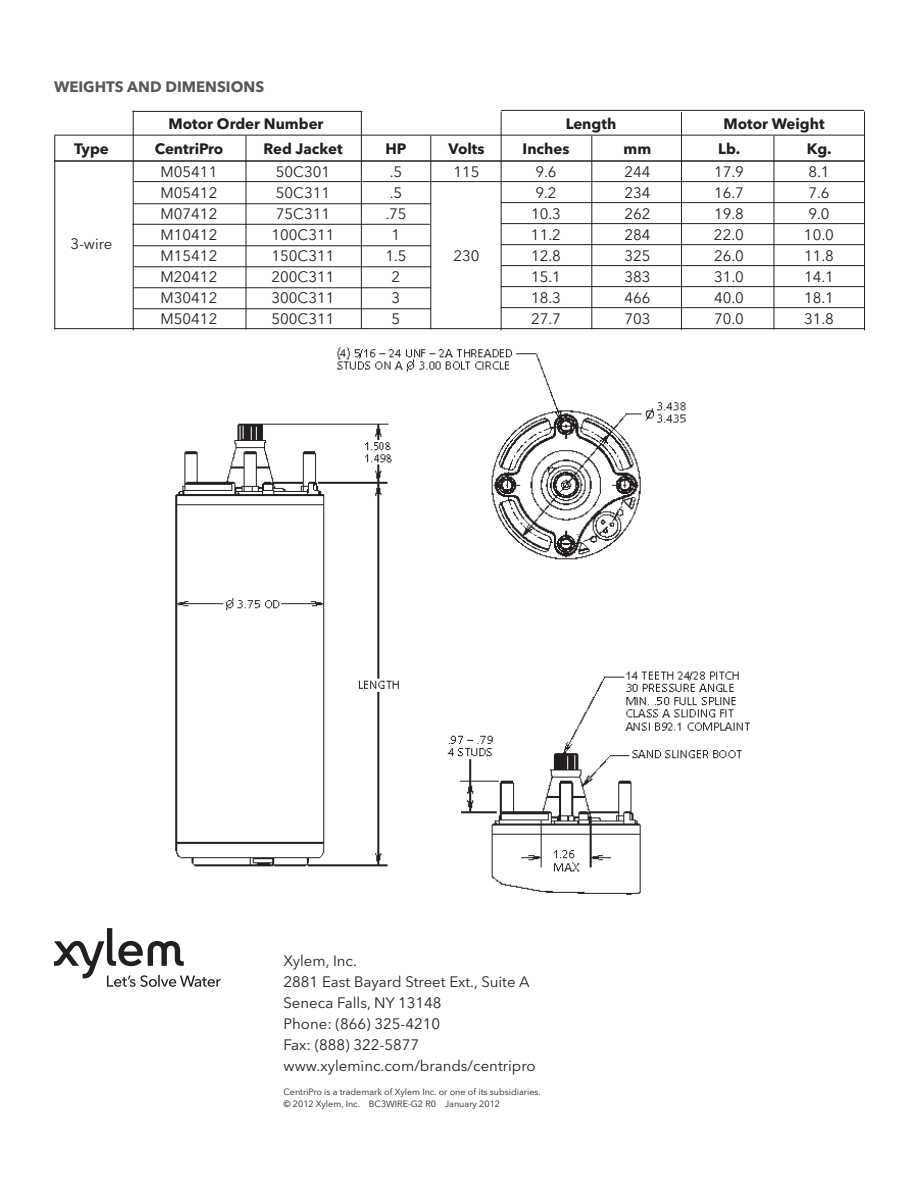
<style>
.page{position:relative;width:918px;height:1188px;background:#fff}
.page>*{position:absolute;margin:0;border:0;box-sizing:border-box;transform-origin:0 0}
.address{font:15px/21px "Avenir Next LT Pro";color:#231f20}
.t1{font:700 15px "Avenir Next LT Pro";color:#231f20}
.t2{font:700 15px "Avenir Next LT Pro";color:#57585a}
.legal_copy{font:9px "Avenir Next LT Pro";color:#231f20}
</style>
<div class="page">
<hr style="left:133px;top:203px;width:298px;height:1px;background:#231f20">
<hr style="left:133px;top:245px;width:298px;height:1px;background:#231f20">
<hr style="left:133px;top:266px;width:298px;height:1px;background:#231f20">
<hr style="left:133px;top:287px;width:298px;height:1px;background:#231f20">
<hr style="left:133px;top:308px;width:298px;height:1px;background:#231f20">
<img style="left:175px;top:347px;width:575px;height:548px">
<hr style="left:501px;top:110px;width:363px;height:1px;background:#231f20">
<hr style="left:54px;top:135px;width:810px;height:1px;background:#231f20">
<hr style="left:54px;top:160px;width:810px;height:2px;background:#231f20">
<hr style="left:134px;top:181px;width:730px;height:1px;background:#231f20">
<hr style="left:501px;top:202px;width:363px;height:1px;background:#231f20">
<hr style="left:501px;top:223px;width:363px;height:1px;background:#231f20">
<hr style="left:501px;top:244px;width:363px;height:1px;background:#231f20">
<hr style="left:501px;top:265px;width:363px;height:1px;background:#231f20">
<hr style="left:501px;top:286px;width:363px;height:1px;background:#231f20">
<hr style="left:501px;top:307px;width:363px;height:1px;background:#231f20">
<hr style="left:54px;top:328px;width:810px;height:1px;background:#231f20">
<hr style="left:54px;top:136px;width:1px;height:193px;background:#231f20">
<hr style="left:246px;top:136px;width:1px;height:193px;background:#231f20">
<hr style="left:430px;top:136px;width:1px;height:193px;background:#231f20">
<hr style="left:591px;top:136px;width:1px;height:193px;background:#231f20">
<hr style="left:774px;top:136px;width:1px;height:193px;background:#231f20">
<hr style="left:501px;top:112px;width:1px;height:218px;background:#231f20">
<hr style="left:133px;top:111px;width:1px;height:219px;background:#231f20">
<hr style="left:361px;top:112px;width:1px;height:216px;background:#231f20">
<hr style="left:864px;top:112px;width:1px;height:218px;background:#231f20">
<hr style="left:681px;top:112px;width:1px;height:218px;background:#231f20">
<hr style="left:132px;top:111px;width:230px;height:1px;background:#231f20">
<hr style="left:132px;top:224px;width:298px;height:1px;background:#231f20">
<svg style="left:54px;top:928px;width:167px;height:59px"></svg>
<p class="t2" style="left:54px;top:78px;width:212px">WEIGHTS AND DIMENSIONS</p>
<p class="t1" style="left:168px;top:114px;width:157px">Motor Order Number</p>
<p class="t1" style="left:566px;top:114px;width:52px">Length</p>
<p class="t1" style="left:723px;top:114px;width:103px">Motor Weight</p>
<p class="t1" style="left:74px;top:140px;width:36px">Type</p>
<p class="t1" style="left:155px;top:140px;width:70px">CentriPro</p>
<p class="t1" style="left:263px;top:140px;width:81px">Red Jacket</p>
<p class="t1" style="left:385px;top:140px;width:23px">HP</p>
<p class="t1" style="left:448px;top:140px;width:38px">Volts</p>
<p class="t1" style="left:523px;top:140px;width:48px">Inches</p>
<p class="t1" style="left:624px;top:140px;width:29px">mm</p>
<p class="t1" style="left:718px;top:140px;width:24px">Lb.</p>
<p class="t1" style="left:807px;top:140px;width:27px">Kg.</p>
<p class="address" style="left:161px;top:161px;width:58px">M05411</p>
<p class="address" style="left:276px;top:161px;width:56px">50C301</p>
<p class="address" style="left:390px;top:161px;width:14px">.5</p>
<p class="address" style="left:453px;top:161px;width:28px">115</p>
<p class="address" style="left:535px;top:161px;width:23px">9.6</p>
<p class="address" style="left:624px;top:161px;width:28px">244</p>
<p class="address" style="left:714px;top:161px;width:32px">17.9</p>
<p class="address" style="left:808px;top:161px;width:23px">8.1</p>
<p class="address" style="left:161px;top:182px;width:58px">M05412</p>
<p class="address" style="left:276px;top:182px;width:56px">50C311</p>
<p class="address" style="left:390px;top:182px;width:14px">.5</p>
<p class="address" style="left:535px;top:182px;width:23px">9.2</p>
<p class="address" style="left:624px;top:182px;width:28px">234</p>
<p class="address" style="left:714px;top:182px;width:32px">16.7</p>
<p class="address" style="left:808px;top:182px;width:23px">7.6</p>
<p class="address" style="left:161px;top:203px;width:58px">M07412</p>
<p class="address" style="left:276px;top:203px;width:56px">75C311</p>
<p class="address" style="left:385px;top:203px;width:23px">.75</p>
<p class="address" style="left:531px;top:203px;width:32px">10.3</p>
<p class="address" style="left:624px;top:203px;width:28px">262</p>
<p class="address" style="left:714px;top:203px;width:32px">19.8</p>
<p class="address" style="left:808px;top:203px;width:23px">9.0</p>
<p class="address" style="left:70px;top:233px;width:44px">3-wire</p>
<p class="address" style="left:161px;top:224px;width:58px">M10412</p>
<p class="address" style="left:271px;top:224px;width:64px">100C311</p>
<p class="address" style="left:392px;top:224px;width:10px">1</p>
<p class="address" style="left:531px;top:224px;width:31px">11.2</p>
<p class="address" style="left:624px;top:224px;width:28px">284</p>
<p class="address" style="left:714px;top:224px;width:31px">22.0</p>
<p class="address" style="left:804px;top:224px;width:31px">10.0</p>
<p class="address" style="left:161px;top:245px;width:58px">M15412</p>
<p class="address" style="left:272px;top:245px;width:64px">150C311</p>
<p class="address" style="left:385px;top:245px;width:23px">1.5</p>
<p class="address" style="left:453px;top:245px;width:28px">230</p>
<p class="address" style="left:531px;top:245px;width:32px">12.8</p>
<p class="address" style="left:624px;top:245px;width:28px">325</p>
<p class="address" style="left:714px;top:245px;width:31px">26.0</p>
<p class="address" style="left:804px;top:245px;width:31px">11.8</p>
<p class="address" style="left:161px;top:266px;width:58px">M20412</p>
<p class="address" style="left:272px;top:266px;width:64px">200C311</p>
<p class="address" style="left:392px;top:266px;width:10px">2</p>
<p class="address" style="left:531px;top:266px;width:32px">15.1</p>
<p class="address" style="left:624px;top:266px;width:28px">383</p>
<p class="address" style="left:714px;top:266px;width:32px">31.0</p>
<p class="address" style="left:804px;top:266px;width:31px">14.1</p>
<p class="address" style="left:161px;top:287px;width:58px">M30412</p>
<p class="address" style="left:272px;top:287px;width:64px">300C311</p>
<p class="address" style="left:392px;top:287px;width:10px">3</p>
<p class="address" style="left:531px;top:287px;width:32px">18.3</p>
<p class="address" style="left:624px;top:287px;width:28px">466</p>
<p class="address" style="left:714px;top:287px;width:32px">40.0</p>
<p class="address" style="left:804px;top:287px;width:31px">18.1</p>
<p class="address" style="left:161px;top:308px;width:58px">M50412</p>
<p class="address" style="left:272px;top:308px;width:64px">500C311</p>
<p class="address" style="left:392px;top:308px;width:10px">5</p>
<p class="address" style="left:531px;top:308px;width:32px">27.7</p>
<p class="address" style="left:624px;top:308px;width:28px">703</p>
<p class="address" style="left:714px;top:308px;width:32px">70.0</p>
<p class="address" style="left:804px;top:308px;width:31px">31.8</p>
<p class="address" style="left:284px;top:950px;width:75px">Xylem, Inc.</p>
<p class="address" style="left:284px;top:971px;width:248px">2881 East Bayard Street Ext., Suite A</p>
<p class="address" style="left:284px;top:992px;width:160px">Seneca Falls, NY 13148</p>
<p class="address" style="left:284px;top:1013px;width:158px">Phone: (866) 325-4210<br>Fax: (888) 322-5877</p>
<p class="address" style="left:284px;top:1055px;width:254px">www.xyleminc.com/brands/centripro</p>
<p class="legal_copy" style="left:284px;top:1086px;width:259px">CentriPro is a trademark of Xylem Inc. or one of its subsidiaries.</p>
<p class="legal_copy" style="left:284px;top:1098px;width:218px">© 2012 Xylem, Inc. BC3WIRE-G2 R0 January 2012</p>
</div>
